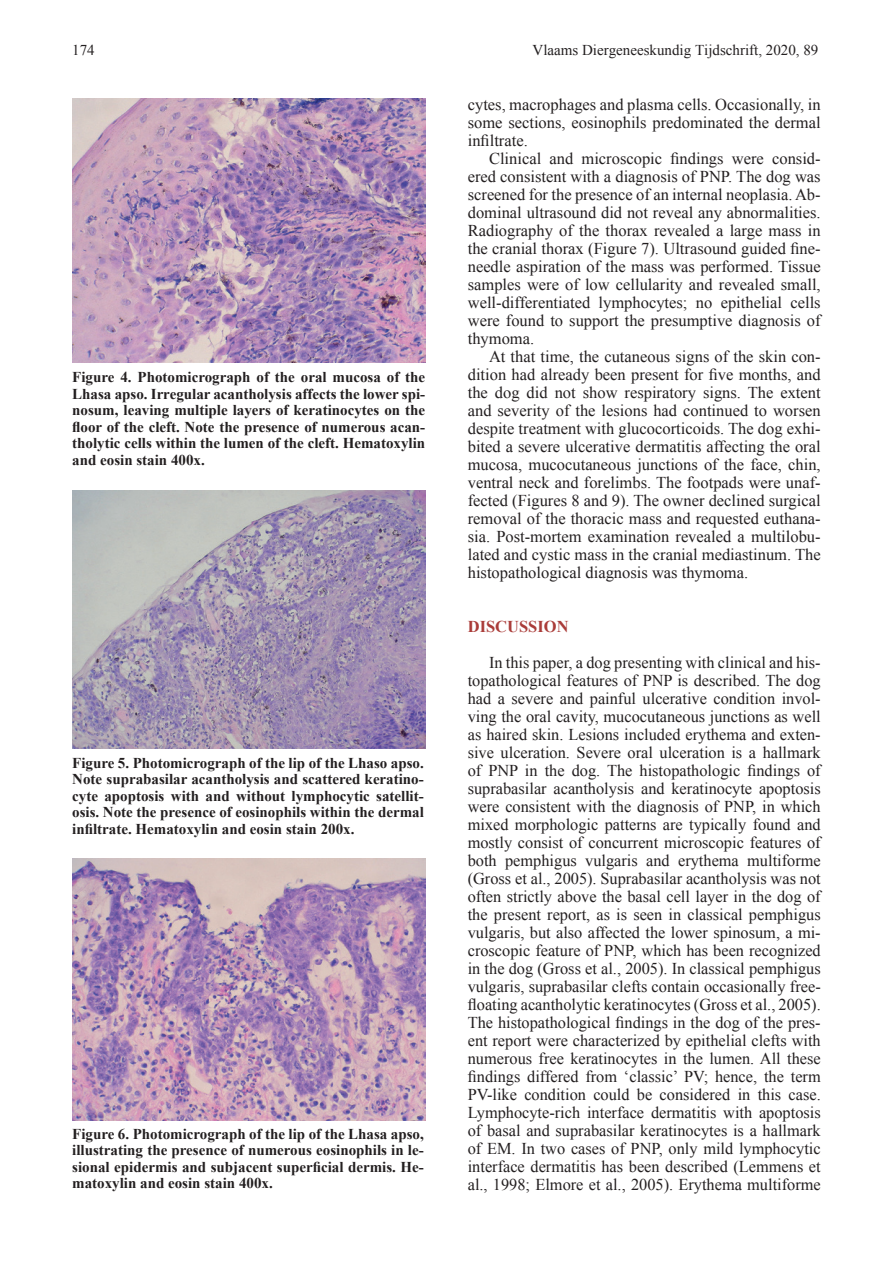
<style>
.page{position:relative;width:893px;height:1263px;background:#fff}
.page>*{position:absolute;margin:0;border:0;box-sizing:border-box;transform-origin:0 0}
.t1{font:16.5px/18px "Times New Roman";color:#231f20;text-align:justify}
.t2{font:700 16.5px "Times New Roman";color:#aa3c39}
.t3{font:700 15px/16.5px "Times New Roman";color:#231f20;text-align:justify}
.t4{font:15px "Times New Roman";color:#231f20}
</style>
<div class="page">
<img style="left:72px;top:859px;width:353px;height:261px">
<img style="left:72px;top:99px;width:353px;height:263px">
<img style="left:72px;top:491px;width:353px;height:258px">
<p class="t4" style="left:72px;top:40px;width:24px">174</p>
<p class="t4" style="left:533px;top:40px;width:287px">Vlaams Diergeneeskundig Tijdschrift, 2020, 89</p>
<p class="t3" style="left:72px;top:369px;width:354px">Figure 4. Photomicrograph of the oral mucosa of the Lhasa apso. Irregular acantholysis affects the lower spi&shy;nosum, leaving multiple layers of keratinocytes on the floor of the cleft. Note the presence of numerous acan&shy;tholytic cells within the lumen of the cleft. Hematoxylin and eosin stain 400x.</p>
<p class="t3" style="left:72px;top:754px;width:353px">Figure 5. Photomicrograph of the lip of the Lhaso apso.<br>Note suprabasilar acantholysis and scattered keratino&shy;cyte apoptosis with and without lymphocytic satellit&shy;osis. Note the presence of eosinophils within the dermal infiltrate. Hematoxylin and eosin stain 200x.</p>
<p class="t3" style="left:72px;top:1125px;width:353px">Figure 6. Photomicrograph of the lip of the Lhasa apso, illustrating the presence of numerous eosinophils in le&shy;sional epidermis and subjacent superficial dermis. He&shy;matoxylin and eosin stain 400x.</p>
<p class="t1" style="left:468px;top:96px;width:354px">cytes, macrophages and plasma cells. Occasionally, in some sections, eosinophils predominated the dermal infiltrate.</p>
<p class="t1" style="left:468px;top:150px;width:354px;text-indent:21px">Clinical and microscopic findings were consid&shy;ered consistent with a diagnosis of PNP. The dog was screened for the presence of an internal neoplasia. Ab&shy;dominal ultrasound did not reveal any abnormalities.<br>Radiography of the thorax revealed a large mass in the cranial thorax (Figure 7). Ultrasound guided fine&shy;needle aspiration of the mass was performed. Tissue samples were of low cellularity and revealed small, well-differentiated lymphocytes; no epithelial cells were found to support the presumptive diagnosis of thymoma.</p>
<p class="t1" style="left:468px;top:348px;width:354px;text-indent:21px">At that time, the cutaneous signs of the skin con&shy;dition had already been present for five months, and the dog did not show respiratory signs. The extent and severity of the lesions had continued to worsen despite treatment with glucocorticoids. The dog exhi&shy;bited a severe ulcerative dermatitis affecting the oral mucosa, mucocutaneous junctions of the face, chin, ventral neck and forelimbs. The footpads were unaf&shy;fected (Figures 8 and 9). The owner declined surgical removal of the thoracic mass and requested euthana&shy;sia. Post-mortem examination revealed a multilobu&shy;lated and cystic mass in the cranial mediastinum. The histopathological diagnosis was thymoma.</p>
<p class="t2" style="left:468px;top:615px;width:102px">DISCUSSION</p>
<p class="t1" style="left:468px;top:654px;width:354px;text-indent:21px">In this paper, a dog presenting with clinical and his&shy;topathological features of PNP is described. The dog had a severe and painful ulcerative condition invol&shy;ving the oral cavity, mucocutaneous junctions as well as haired skin. Lesions included erythema and exten&shy;sive ulceration. Severe oral ulceration is a hallmark of PNP in the dog. The histopathologic findings of suprabasilar acantholysis and keratinocyte apoptosis were consistent with the diagnosis of PNP, in which mixed morphologic patterns are typically found and mostly consist of concurrent microscopic features of both pemphigus vulgaris and erythema multiforme (Gross et al., 2005). Suprabasilar acantholysis was not often strictly above the basal cell layer in the dog of the present report, as is seen in classical pemphigus vulgaris, but also affected the lower spinosum, a mi&shy;croscopic feature of PNP, which has been recognized in the dog (Gross et al., 2005). In classical pemphigus vulgaris, suprabasilar clefts contain occasionally free&shy;floating acantholytic keratinocytes (Gross et al., 2005).<br>The histopathological findings in the dog of the pres&shy;ent report were characterized by epithelial clefts with numerous free keratinocytes in the lumen. All these findings differed from ‘classic’ PV; hence, the term PV-like condition could be considered in this case.<br>Lymphocyte-rich interface dermatitis with apoptosis of basal and suprabasilar keratinocytes is a hallmark of EM. In two cases of PNP, only mild lymphocytic interface dermatitis has been described (Lemmens et al., 1998; Elmore et al., 2005). Erythema multiforme</p>
</div>
